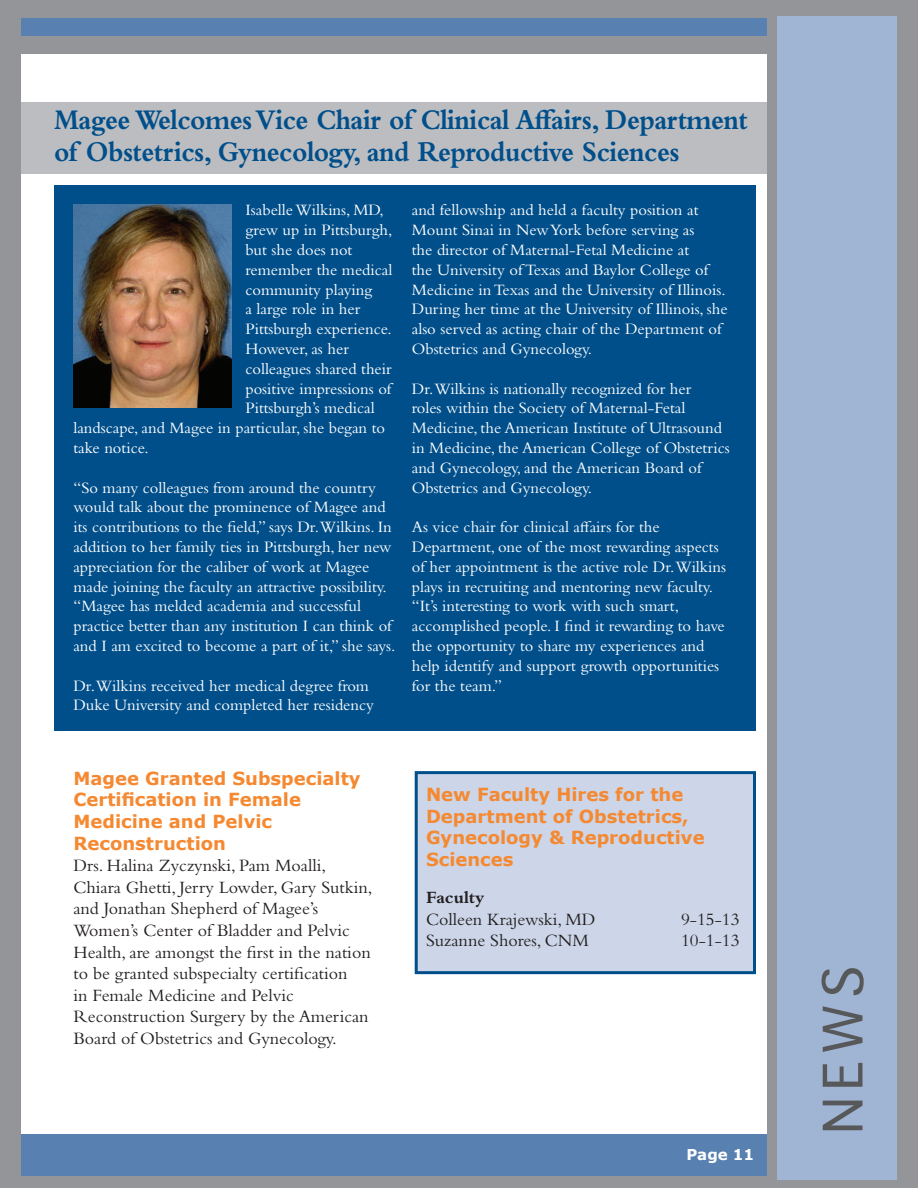
<style>
.page{position:relative;width:918px;height:1188px;background:#939598}
.page>*{position:absolute;margin:0;border:0;box-sizing:border-box;transform-origin:0 0}
.t1{font:52.5px "Geneva CY";color:#57585a}
.t2{font:700 29.7px/32.4px "Bembo Std";letter-spacing:-.02em;color:#004f8b;scale:.91 1}
.t3{font:18px/21.6px "Bembo Std";color:#231f20}
.t4{font:700 18px/21.6px "Verdana";color:#f58932}
.t5{font:700 18px "Bembo Std";color:#231f20}
.t6{font:16.5px/19.8px "Bembo Std";color:#fff}
.t7{font:700 15px "Verdana";color:#fff}
</style>
<div class="page">
<div style="left:777px;top:17px;width:120px;height:1163px;background:#a0b4d3"></div>
<div style="left:21px;top:1131px;width:756px;height:44px;background:#5880b1"></div>
<div style="left:21px;top:18px;width:756px;height:17px;background:#5880b1"></div>
<div style="left:21px;top:54px;width:756px;height:1080px;background:#fff"></div>
<div style="left:767px;top:0;width:10px;height:1188px;background:#939598"></div>
<div style="left:21px;top:102px;width:746px;height:72px;background:#bcbdc0"></div>
<div style="left:54px;top:185px;width:702px;height:546px;background:#004f8b"></div>
<img style="left:74px;top:204px;width:158px;height:203px">
<div style="left:415px;top:771px;width:341px;height:203px;background:#ccd6e8;border:3px solid #004f8b"></div>
<h2 class="t2" style="left:54px;top:103px;width:764px">Magee Welcomes Vice Chair of Clinical Affairs, Department of Obstetrics, Gynecology, and Reproductive Sciences</h2>
<p class="t6" style="left:245px;top:200px;width:140px">Isabelle Wilkins, MD,</p>
<p class="t6" style="left:245px;top:220px;width:148px">grew up in Pittsburgh,</p>
<p class="t6" style="left:245px;top:240px;width:109px">but she does not</p>
<p class="t6" style="left:245px;top:259px;width:148px">remember the medical</p>
<p class="t6" style="left:245px;top:279px;width:128px">community playing</p>
<p class="t6" style="left:245px;top:299px;width:116px">a large role in her</p>
<p class="t6" style="left:245px;top:319px;width:148px">Pittsburgh experience.</p>
<p class="t6" style="left:245px;top:339px;width:105px">However, as her</p>
<p class="t6" style="left:245px;top:358px;width:148px">colleagues shared their</p>
<p class="t6" style="left:245px;top:378px;width:148px">positive impressions of</p>
<p class="t6" style="left:245px;top:398px;width:131px">Pittsburgh’s medical</p>
<p class="t6" style="left:73px;top:418px;width:313px">landscape, and Magee in particular, she began to</p>
<p class="t6" style="left:73px;top:438px;width:77px">take notice.</p>
<p class="t6" style="left:73px;top:477px;width:324px">“So many colleagues from around the country would talk about the prominence of Magee and its contributions to the field,” says Dr.Wilkins. In addition to her family ties in Pittsburgh, her new appreciation for the caliber of work at Magee made joining the faculty an attractive possibility. “Magee has melded academia and successful practice better than any institution I can think of and I am excited to become a part of it,” she says.</p>
<p class="t6" style="left:73px;top:675px;width:302px">Dr.Wilkins received her medical degree from<br>Duke University and completed her residency</p>
<p class="t6" style="left:412px;top:200px;width:317px">and fellowship and held a faculty position at Mount Sinai in New York before serving as<br>the director of Maternal-Fetal Medicine at<br>the University of Texas and Baylor College of Medicine in Texas and the University of Illinois.<br>During her time at the University of Illinois, she also served as acting chair of the Department of Obstetrics and Gynecology.</p>
<p class="t6" style="left:412px;top:378px;width:320px">Dr.Wilkins is nationally recognized for her<br>roles within the Society of Maternal-Fetal Medicine, the American Institute of Ultrasound in Medicine, the American College of Obstetrics and Gynecology, and the American Board of Obstetrics and Gynecology.</p>
<p class="t6" style="left:412px;top:517px;width:316px">As vice chair for clinical affairs for the Department, one of the most rewarding aspects of her appointment is the active role Dr.Wilkins plays in recruiting and mentoring new faculty. “It’s interesting to work with such smart, accomplished people. I find it rewarding to have the opportunity to share my experiences and help identify and support growth opportunities for the team.”</p>
<p class="t4" style="left:73px;top:767px;width:289px">Magee Granted Subspecialty<br>Certification in Female<br>Medicine and Pelvic<br>Reconstruction</p>
<p class="t3" style="left:73px;top:855px;width:301px">Drs. Halina Zyczynski, Pam Moalli, Chiara Ghetti, Jerry Lowder, Gary Sutkin, and Jonathan Shepherd of Magee’s Women’s Center of Bladder and Pelvic Health, are amongst the first in the nation to be granted subspecialty certification<br>in Female Medicine and Pelvic Reconstruction Surgery by the American Board of Obstetrics and Gynecology.</p>
<p class="t4" style="left:426px;top:783px;width:280px">New Faculty Hires for the<br>Department of Obstetrics,<br>Gynecology &amp; Reproductive<br>Sciences</p>
<p class="t5" style="left:426px;top:887px;width:60px">Faculty</p>
<p class="t3" style="left:426px;top:908px;width:171px">Colleen Krajewski, MD</p>
<p class="t3" style="left:681px;top:908px;width:60px">9-15-13</p>
<p class="t3" style="left:426px;top:930px;width:164px">Suzanne Shores, CNM</p>
<p class="t3" style="left:681px;top:930px;width:60px">10-1-13</p>
<p class="t7" style="left:686px;top:1144px;width:69px">Page 11</p>
<h1 class="t1" style="left:810px;top:1134px;width:169px;rotate:-90deg">NEWS</h1>
</div>
